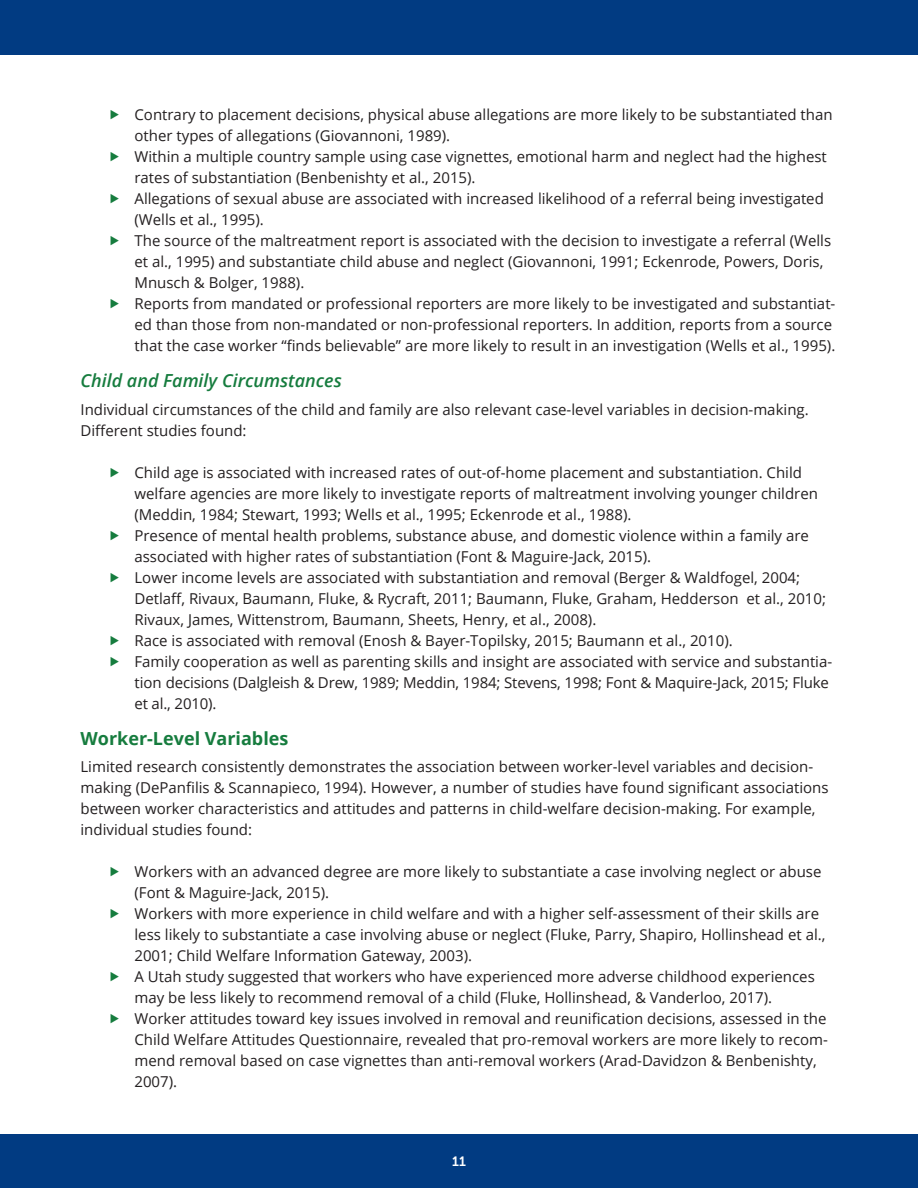
<style>
.page{position:relative;width:918px;height:1188px;background:#fff}
.page>*{position:absolute;margin:0;border:0;box-sizing:border-box;transform-origin:0 0}
.t1{font:italic 600 18px "Open Sans";color:#167c3e}
.t2{font:700 18px "Open Sans";color:#167c3e}
.t3{font:15px/21px "Open Sans";color:#231f20}
.t4{font:13.5px "Museo Slab 700";color:#fff}
</style>
<div class="page">
<div style="left:0;top:0;width:918px;height:55px;background:#013b82"></div>
<div style="left:0;top:1134px;width:918px;height:54px;background:#013b82"></div>
<p class="t3" style="left:135px;top:103px;width:702px">Contrary to placement decisions, physical abuse allegations are more likely to be substantiated than other types of allegations (Giovannoni, 1989).<br>Within a multiple country sample using case vignettes, emotional harm and neglect had the highest rates of substantiation (Benbenishty et al., 2015).<br>Allegations of sexual abuse are associated with increased likelihood of a referral being investigated (Wells et al., 1995).<br>The source of the maltreatment report is associated with the decision to investigate a referral (Wells et al., 1995) and substantiate child abuse and neglect (Giovannoni, 1991; Eckenrode, Powers, Doris, Mnusch &amp; Bolger, 1988).<br>Reports from mandated or professional reporters are more likely to be investigated and substantiat&shy;ed than those from non-mandated or non-professional reporters. In addition, reports from a source that the case worker “finds believable” are more likely to result in an investigation (Wells et al., 1995).</p>
<p class="t1" style="left:80px;top:368px;width:263px">Child and Family Circumstances</p>
<p class="t3" style="left:80px;top:398px;width:730px">Individual circumstances of the child and family are also relevant case-level variables in decision-making.<br>Different studies found:</p>
<p class="t3" style="left:134px;top:461px;width:699px">Child age is associated with increased rates of out-of-home placement and substantiation. Child welfare agencies are more likely to investigate reports of maltreatment involving younger children (Meddin, 1984; Stewart, 1993; Wells et al., 1995; Eckenrode et al., 1988).<br>Presence of mental health problems, substance abuse, and domestic violence within a family are associated with higher rates of substantiation (Font &amp; Maguire-Jack, 2015).<br>Lower income levels are associated with substantiation and removal (Berger &amp; Waldfogel, 2004; Detlaff, Rivaux, Baumann, Fluke, &amp; Rycraft, 2011; Baumann, Fluke, Graham, Hedderson et al., 2010; Rivaux, James, Wittenstrom, Baumann, Sheets, Henry, et al., 2008).<br>Race is associated with removal (Enosh &amp; Bayer-Topilsky, 2015; Baumann et al., 2010).<br>Family cooperation as well as parenting skills and insight are associated with service and substantia&shy;tion decisions (Dalgleish &amp; Drew, 1989; Meddin, 1984; Stevens, 1998; Font &amp; Maquire-Jack, 2015; Fluke et al., 2010).</p>
<p class="t2" style="left:80px;top:725px;width:209px">Worker-Level Variables</p>
<p class="t3" style="left:80px;top:756px;width:750px">Limited research consistently demonstrates the association between worker-level variables and decision&shy;making (DePanfilis &amp; Scannapieco, 1994). However, a number of studies have found significant associations between worker characteristics and attitudes and patterns in child-welfare decision-making. For example, individual studies found:</p>
<p class="t3" style="left:134px;top:861px;width:695px">Workers with an advanced degree are more likely to substantiate a case involving neglect or abuse (Font &amp; Maguire-Jack, 2015).<br>Workers with more experience in child welfare and with a higher self-assessment of their skills are less likely to substantiate a case involving abuse or neglect (Fluke, Parry, Shapiro, Hollinshead et al., 2001; Child Welfare Information Gateway, 2003).<br>A Utah study suggested that workers who have experienced more adverse childhood experiences may be less likely to recommend removal of a child (Fluke, Hollinshead, &amp; Vanderloo, 2017).<br>Worker attitudes toward key issues involved in removal and reunification decisions, assessed in the Child Welfare Attitudes Questionnaire, revealed that pro-removal workers are more likely to recom&shy;mend removal based on case vignettes than anti-removal workers (Arad-Davidzon &amp; Benbenishty, 2007).</p>
<p class="t4" style="left:452px;top:1154px;width:15px">11</p>
</div>
